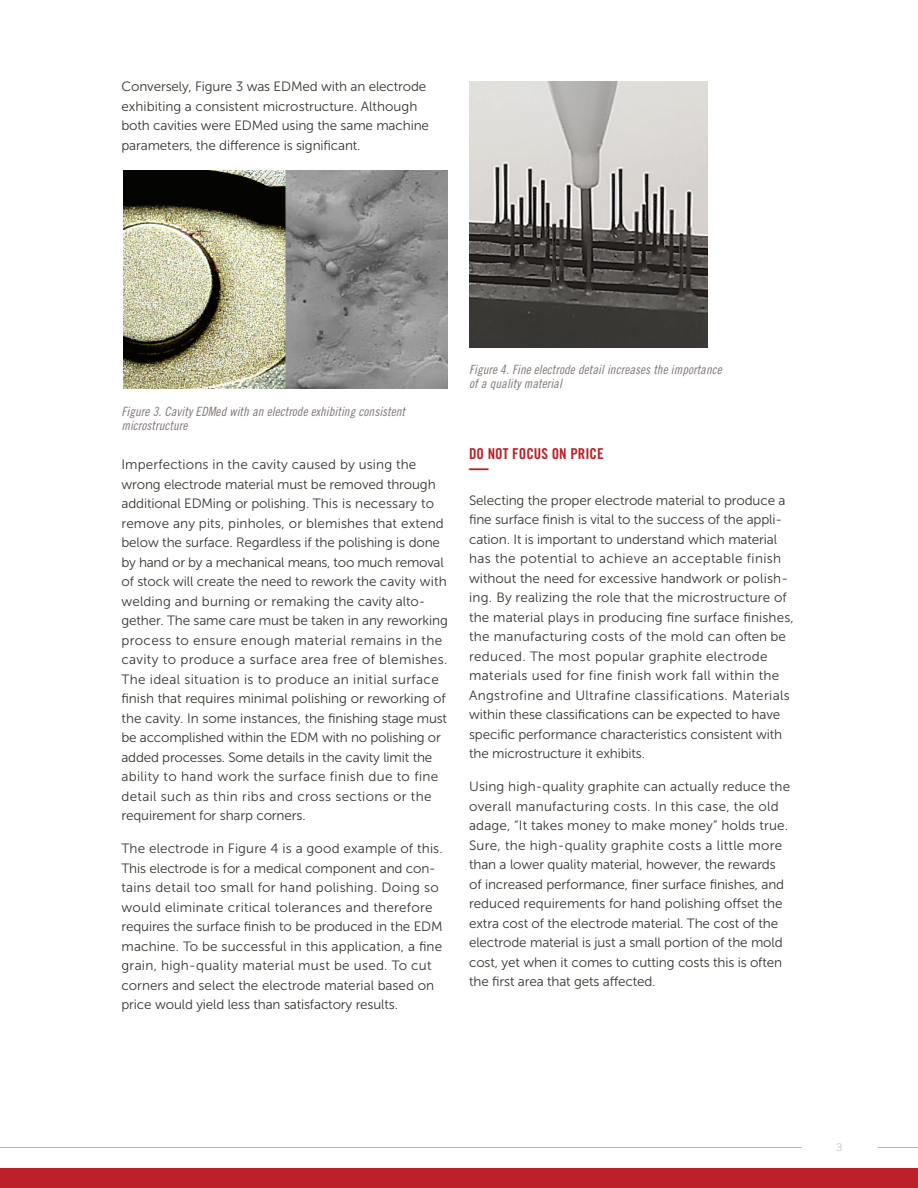
<style>
.page{position:relative;width:918px;height:1188px;background:#fff}
.page>*{position:absolute;margin:0;border:0;box-sizing:border-box;transform-origin:0 0}
.t1{font:700 expanded 20.25px "Trade Gothic LT Std";color:#bb2127;scale:.96 1}
.t2{font:15px "Trade Gothic LT Std Bd Cn 20";color:#bb2127}
.t3{font:13.5px/19.5px "Museo Sans 300";color:#38352f}
.t4{font:12.75px/14.5px "Trade Gothic LT Std Cn 18 Obl";letter-spacing:.005em;color:#7e7672}
.t5{font:300 10.5px "Trade Gothic LT Std";color:#c0b5ae}
</style>
<div class="page">
<div style="left:0;top:1168px;width:918px;height:20px;background:#bb2127"></div>
<hr style="left:878px;top:1147px;width:40px;height:1px;background:#c0b5ae">
<hr style="left:0;top:1147px;width:802px;height:1px;background:#c0b5ae">
<img style="left:123px;top:170px;width:324px;height:219px">
<img style="left:470px;top:81px;width:238px;height:266px">
<p class="t3" style="left:122px;top:77px;width:309px">Conversely, Figure 3 was EDMed with an electrode exhibiting a consistent microstructure. Although both cavities were EDMed using the same machine parameters, the difference is significant.</p>
<p class="t4" style="left:122px;top:404px;width:285px">Figure 3. Cavity EDMed with an electrode exhibiting consistent microstructure</p>
<p class="t3" style="left:122px;top:455px;width:328px">Imperfections in the cavity caused by using the wrong electrode material must be removed through additional EDMing or polishing. This is necessary to remove any pits, pinholes, or blemishes that extend below the surface. Regardless if the polishing is done by hand or by a mechanical means, too much removal of stock will create the need to rework the cavity with welding and burning or remaking the cavity alto&shy;gether. The same care must be taken in any reworking process to ensure enough material remains in the cavity to produce a surface area free of blemishes.<br>The ideal situation is to produce an initial surface finish that requires minimal polishing or reworking of the cavity. In some instances, the finishing stage must be accomplished within the EDM with no polishing or added processes. Some details in the cavity limit the ability to hand work the surface finish due to fine detail such as thin ribs and cross sections or the requirement for sharp corners.</p>
<p class="t3" style="left:122px;top:839px;width:323px">The electrode in Figure 4 is a good example of this.<br>This electrode is for a medical component and con&shy;tains detail too small for hand polishing. Doing so would eliminate critical tolerances and therefore requires the surface finish to be produced in the EDM machine. To be successful in this application, a fine grain, high-quality material must be used. To cut corners and select the electrode material based on price would yield less than satisfactory results.</p>
<p class="t4" style="left:469px;top:362px;width:254px">Figure 4. Fine electrode detail increases the importance of a quality material</p>
<p class="t2" style="left:469px;top:444px;width:136px">DO NOT FOCUS ON PRICE</p>
<h1 class="t1" style="left:469px;top:455px;width:22px">—</h1>
<p class="t3" style="left:469px;top:490px;width:326px">Selecting the proper electrode material to produce a fine surface finish is vital to the success of the appli&shy;cation. It is important to understand which material has the potential to achieve an acceptable finish without the need for excessive handwork or polish&shy;ing. By realizing the role that the microstructure of the material plays in producing fine surface finishes, the manufacturing costs of the mold can often be reduced. The most popular graphite electrode materials used for fine finish work fall within the Angstrofine and Ultrafine classifications. Materials within these classifications can be expected to have specific performance characteristics consistent with the microstructure it exhibits.</p>
<p class="t3" style="left:469px;top:777px;width:323px">Using high-quality graphite can actually reduce the overall manufacturing costs. In this case, the old adage, “It takes money to make money” holds true.<br>Sure, the high-quality graphite costs a little more than a lower quality material, however, the rewards of increased performance, finer surface finishes, and reduced requirements for hand polishing offset the extra cost of the electrode material. The cost of the electrode material is just a small portion of the mold cost, yet when it comes to cutting costs this is often the first area that gets affected.</p>
<p class="t5" style="left:837px;top:1141px;width:7px">3</p>
</div>
